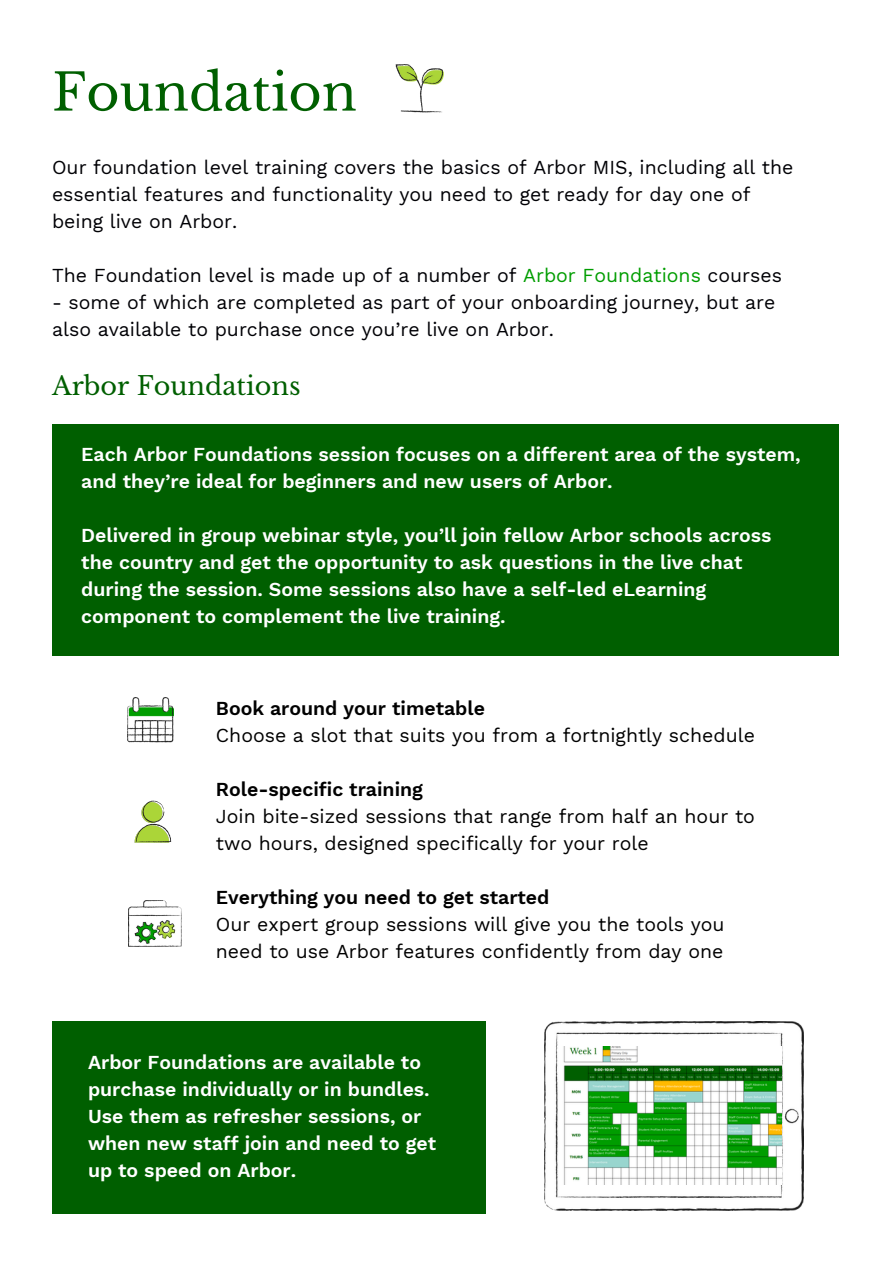
<style>
.page{position:relative;width:893px;height:1264px;background:#fff}
.page>*{position:absolute;margin:0;border:0;box-sizing:border-box;transform-origin:0 0}
.t1{font:51px "Libre Baskerville";color:#005f00}
.t2{font:25.5px "Libre Baskerville";color:#005f00}
.t3{font:600 19.5px/27px "Work Sans";color:#fff}
.t4{font:19.5px/27px "Work Sans";color:#000105}
.t5{font:19.5px/27px "Work Sans";color:#000}
.t6{font:600 19.5px "Work Sans";color:#000}
.s1{color:#009d00}
</style>
<div class="page">
<img style="left:128px;top:697px;width:46px;height:45px">
<img style="left:134px;top:800px;width:38px;height:43px">
<img style="left:129px;top:900px;width:53px;height:46px">
<div style="left:52px;top:424px;width:786px;height:231px;background:#005f00"></div>
<img style="left:544px;top:1021px;width:259px;height:189px">
<img style="left:561px;top:1046px;width:220px;height:138px">
<img style="left:395px;top:64px;width:49px;height:49px">
<div style="left:52px;top:1021px;width:433px;height:192px;background:#005f00"></div>
<p class="t1" style="left:52px;top:61px;width:306px">Foundation</p>
<p class="t4" style="left:52px;top:153px;width:742px">Our foundation level training covers the basics of Arbor MIS, including all the essential features and functionality you need to get ready for day one of being live on Arbor.</p>
<p class="t4" style="left:52px;top:261px;width:731px">The Foundation level is made up of a number of <span class="s1">Arbor Foundations</span> courses</p>
<p class="t4" style="left:52px;top:288px;width:724px">- some of which are completed as part of your onboarding journey, but are also available to purchase once you’re live on Arbor.</p>
<p class="t2" style="left:52px;top:370px;width:250px">Arbor Foundations</p>
<h3 class="t3" style="left:81px;top:441px;width:720px">Each Arbor Foundations session focuses on a different area of the system, and they’re ideal for beginners and new users of Arbor.</h3>
<p class="t3" style="left:81px;top:522px;width:691px">Delivered in group webinar style, you’ll join fellow Arbor schools across the country and get the opportunity to ask questions in the live chat during the session. Some sessions also have a self-led eLearning component to complement the live training.</p>
<p class="t6" style="left:216px;top:696px;width:270px">Book around your timetable</p>
<p class="t5" style="left:216px;top:721px;width:540px">Choose a slot that suits you from a fortnightly schedule</p>
<p class="t6" style="left:216px;top:777px;width:208px">Role-specific training</p>
<p class="t5" style="left:216px;top:802px;width:540px">Join bite-sized sessions that range from half an hour to two hours, designed specifically for your role</p>
<p class="t6" style="left:216px;top:885px;width:335px">Everything you need to get started</p>
<h3 class="t5" style="left:216px;top:910px;width:510px">Our expert group sessions will give you the tools you need to use Arbor features confidently from day one</h3>
<p class="t3" style="left:88px;top:1048px;width:349px">Arbor Foundations are available to purchase individually or in bundles.<br>Use them as refresher sessions, or when new staff join and need to get up to speed on Arbor.</p>
</div>
